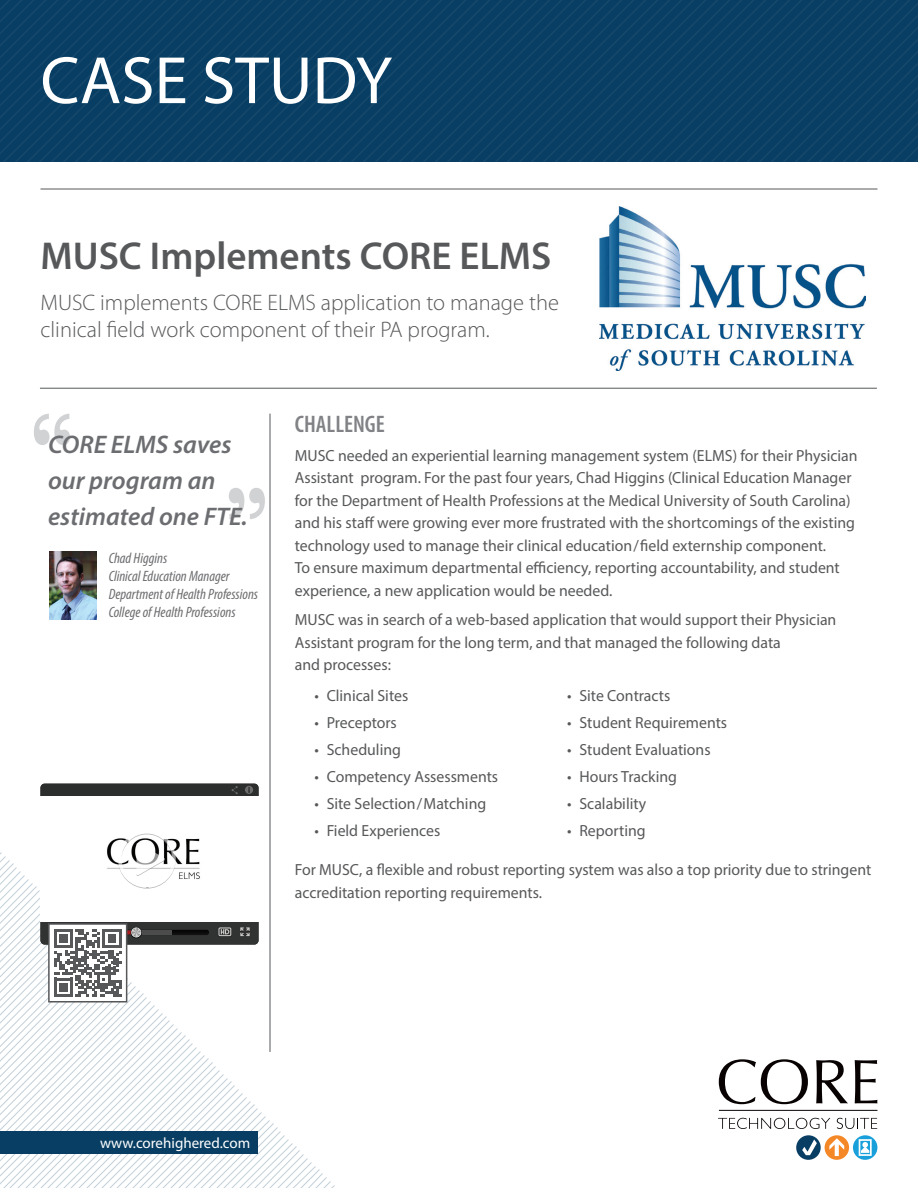
<style>
.page{position:relative;width:918px;height:1188px;background:#fff}
.page>*{position:absolute;margin:0;border:0;box-sizing:border-box;transform-origin:0 0}
.t1{font:700 90px "Baskerville";color:#d1d2d4;scale:.85 1}
.t2{font:67.5px "Myriad Pro";color:#fff}
.t3{font:600 39px "Myriad Pro";color:#57585a}
.t4{font:italic 600 25.5px/36px "Myriad Pro";color:#6c6d70}
.t5{font:600 condensed 24px "Myriad Pro";color:#808285}
.t6{font:300 22.5px/27px "Myriad Pro";color:#57585a}
.t7{font:16.2px/22.5px "Myriad Pro";color:#57585a}
.t8{font:italic condensed 15px/18px "Myriad Pro";color:#6c6d70}
.t9{font:15px "Myriad Pro";color:#fff}
</style>
<div class="page">
<svg style="left:0;top:0;width:918px;height:162px;background:#0a3f64"></svg>
<svg style="left:719px;top:1059px;width:89px;height:45px"></svg>
<svg style="left:816px;top:1060px;width:32px;height:43px"></svg>
<svg style="left:855px;top:1060px;width:22px;height:43px"></svg>
<svg style="left:718px;top:1118px;width:112px;height:11px"></svg>
<svg style="left:837px;top:1118px;width:40px;height:11px"></svg>
<hr style="left:719px;top:1110px;width:158px;height:1px;background:#080302">
<svg style="left:825px;top:1135px;width:24px;height:25px"></svg>
<svg style="left:829px;top:1138px;width:15px;height:18px"></svg>
<div style="left:796px;top:1135px;width:25px;height:25px;background:#083e63;border-radius:50%"></div>
<svg style="left:802px;top:1140px;width:15px;height:15px"></svg>
<svg style="left:853px;top:1135px;width:24px;height:25px"></svg>
<svg style="left:859px;top:1139px;width:13px;height:17px"></svg>
<hr style="left:40px;top:189px;width:838px;height:1px;background:#57585a">
<hr style="left:40px;top:388px;width:837px;height:1px;background:#57585a">
<hr style="left:270px;top:414px;width:1px;height:638px;background:#57585a">
<div style="left:40px;top:784px;width:219px;height:12px;background:#2c2d2d"></div>
<img style="left:599px;top:206px;width:267px;height:164px">
<img style="left:49px;top:552px;width:48px;height:68px">
<svg style="left:0;top:830px;width:334px;height:358px"></svg>
<div style="left:48px;top:923px;width:79px;height:80px;border:2px solid #57585a"></div>
<h2 class="t2" style="left:40px;top:39px;width:353px">CASE STUDY</h2>
<h3 class="t3" style="left:40px;top:231px;width:512px">MUSC Implements CORE ELMS</h3>
<h3 class="t6" style="left:40px;top:289px;width:520px">MUSC implements CORE ELMS application to manage the clinical field work component of their PA program.</h3>
<h1 class="t1" style="left:29px;top:382px;width:55px">“</h1>
<h3 class="t4" style="left:48px;top:426px;width:201px">CORE ELMS saves our program an estimated one FTE.</h3>
<p class="t8" style="left:109px;top:549px;width:151px">Chad Higgins<br>Clinical Education Manager<br>Department of Health Professions<br>College of Health Professions</p>
<h1 class="t1" style="left:270px;top:551px;width:55px;rotate:-180deg">“</h1>
<h3 class="t5" style="left:295px;top:409px;width:92px">CHALLENGE</h3>
<p class="t7" style="left:295px;top:444px;width:564px">MUSC needed an experiential learning management system (ELMS) for their Physician Assistant program. For the past four years, Chad Higgins (Clinical Education Manager for the Department of Health Professions at the Medical University of South Carolina) and his staff were growing ever more frustrated with the shortcomings of the existing technology used to manage their clinical education/field externship component.<br>To ensure maximum departmental efficiency, reporting accountability, and student experience, a new application would be needed.</p>
<p class="t7" style="left:295px;top:608px;width:543px">MUSC was in search of a web-based application that would support their Physician<br>Assistant program for the long term, and that managed the following data<br>and processes:</p>
<p class="t7" style="left:314px;top:684px;width:95px">• Clinical Sites</p>
<p class="t7" style="left:314px;top:711px;width:84px">• Preceptors</p>
<p class="t7" style="left:314px;top:738px;width:88px">• Scheduling</p>
<p class="t7" style="left:314px;top:765px;width:185px">• Competency Assessments</p>
<p class="t7" style="left:314px;top:792px;width:173px">• Site Selection/Matching</p>
<p class="t7" style="left:314px;top:819px;width:128px">• Field Experiences</p>
<p class="t7" style="left:567px;top:684px;width:105px">• Site Contracts</p>
<p class="t7" style="left:567px;top:711px;width:162px">• Student Requirements</p>
<p class="t7" style="left:567px;top:738px;width:145px">• Student Evaluations</p>
<p class="t7" style="left:567px;top:765px;width:112px">• Hours Tracking</p>
<p class="t7" style="left:567px;top:792px;width:81px">• Scalability</p>
<p class="t7" style="left:567px;top:819px;width:80px">• Reporting</p>
<p class="t7" style="left:295px;top:858px;width:578px">For MUSC, a flexible and robust reporting system was also a top priority due to stringent accreditation reporting requirements.</p>
<p class="t9" style="left:100px;top:1133px;width:152px">www.corehighered.com</p>
</div>
